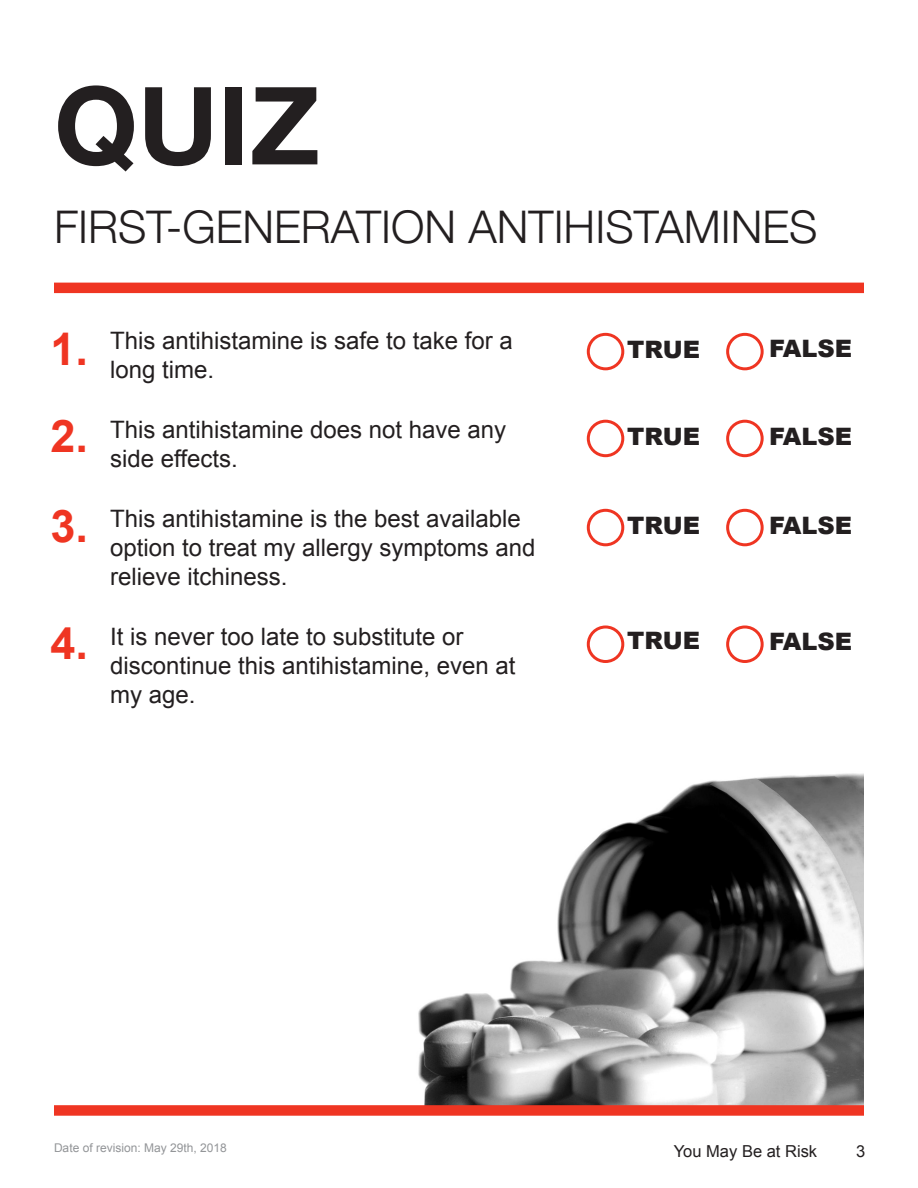
<style>
.page{position:relative;width:918px;height:1188px;background:#fff}
.page>*{position:absolute;margin:0;border:0;box-sizing:border-box;transform-origin:0 0}
.t1{font:700 108px "Helvetica Neue";color:#231f20}
.t2{font:300 45px "Helvetica Neue";color:#231f20}
.t3{font:700 45px "Arial";color:#ef3522}
.t4{font:24px/28.8px "Arial";color:#231f20}
.t5{font:900 24px "Arial";color:#231f20}
.t6{font:16.5px "Arial";color:#231f20}
.t7{font:12px "Arial";color:#939598}
</style>
<div class="page">
<img style="left:418px;top:773px;width:446px;height:332px">
<div style="left:587px;top:333px;width:37px;height:37px;border:3px solid #ef3522;border-radius:50%"></div>
<div style="left:726px;top:333px;width:38px;height:37px;border:3px solid #ef3522;border-radius:50%"></div>
<div style="left:587px;top:420px;width:37px;height:37px;border:3px solid #ef3522;border-radius:50%"></div>
<div style="left:726px;top:420px;width:38px;height:37px;border:3px solid #ef3522;border-radius:50%"></div>
<div style="left:587px;top:509px;width:37px;height:37px;border:3px solid #ef3522;border-radius:50%"></div>
<div style="left:726px;top:509px;width:38px;height:37px;border:3px solid #ef3522;border-radius:50%"></div>
<div style="left:587px;top:626px;width:37px;height:37px;border:3px solid #ef3522;border-radius:50%"></div>
<div style="left:726px;top:626px;width:38px;height:37px;border:3px solid #ef3522;border-radius:50%"></div>
<div style="left:54px;top:283px;width:810px;height:10px;background:#ef3522"></div>
<div style="left:54px;top:1105px;width:810px;height:11px;background:#ef3522"></div>
<p class="t1" style="left:54px;top:41px;width:267px">QUIZ</p>
<p class="t2" style="left:54px;top:190px;width:765px">FIRST-GENERATION ANTIHISTAMINES</p>
<p class="t3" style="left:50px;top:319px;width:39px">1.</p>
<p class="t3" style="left:50px;top:406px;width:39px">2.</p>
<p class="t4" style="left:110px;top:327px;width:404px">This antihistamine is safe to take for a long time.</p>
<p class="t4" style="left:110px;top:416px;width:398px">This antihistamine does not have any side effects.</p>
<p class="t5" style="left:627px;top:332px;width:74px">TRUE</p>
<p class="t5" style="left:769px;top:331px;width:85px">FALSE</p>
<p class="t5" style="left:627px;top:419px;width:74px">TRUE</p>
<p class="t5" style="left:769px;top:419px;width:85px">FALSE</p>
<p class="t3" style="left:50px;top:496px;width:39px">3.</p>
<p class="t4" style="left:110px;top:505px;width:427px">This antihistamine is the best available option to treat my allergy symptoms and relieve itchiness.</p>
<p class="t5" style="left:627px;top:508px;width:74px">TRUE</p>
<p class="t5" style="left:769px;top:508px;width:85px">FALSE</p>
<p class="t3" style="left:50px;top:613px;width:39px">4.</p>
<p class="t4" style="left:110px;top:623px;width:407px">It is never too late to substitute or discontinue this antihistamine, even at my age.</p>
<p class="t5" style="left:627px;top:623px;width:74px">TRUE</p>
<p class="t5" style="left:769px;top:624px;width:85px">FALSE</p>
<p class="t7" style="left:54px;top:1140px;width:174px">Date of revision: May 29th, 2018</p>
<p class="t6" style="left:674px;top:1140px;width:145px">You May Be at Risk</p>
<p class="t6" style="left:856px;top:1140px;width:11px">3</p>
</div>
